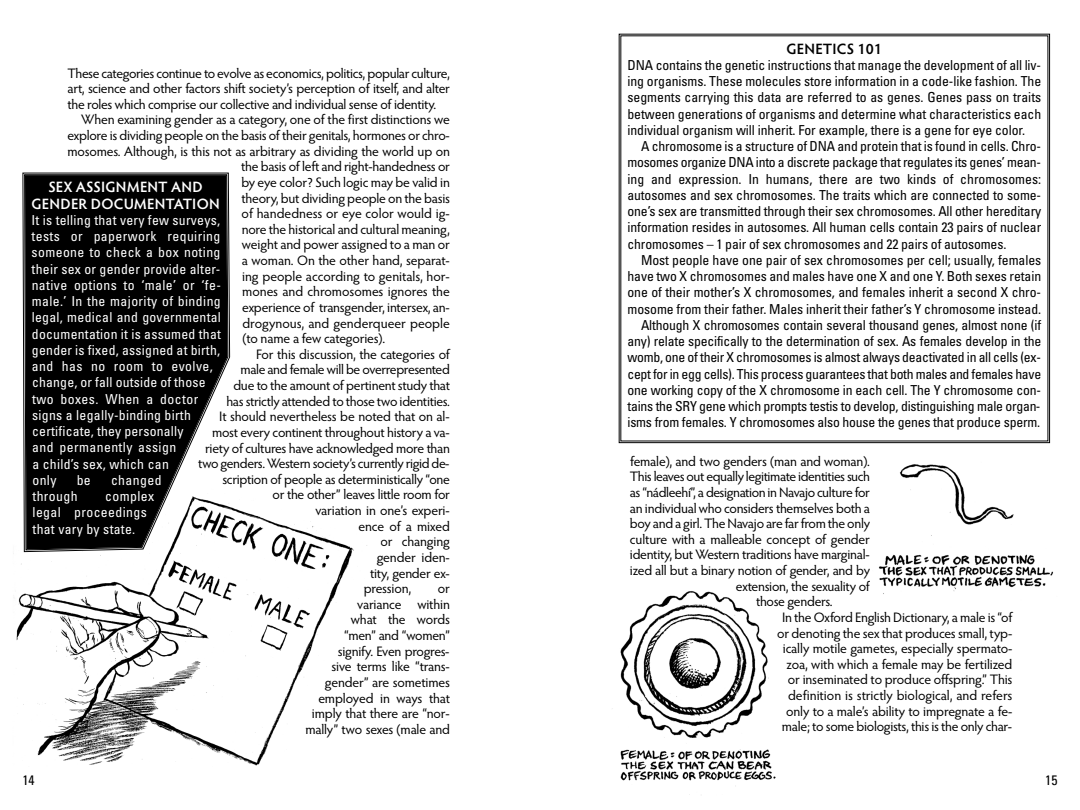
<style>
.page{position:relative;width:1080px;height:810px;background:#fff}
.page>*{position:absolute;margin:0;border:0;box-sizing:border-box;transform-origin:0 0}
.t1{font:600 15px/16.2px "Hypatia Sans Pro";letter-spacing:.015em;color:#fff;text-align:center}
.t2{font:600 15px "Hypatia Sans Pro";letter-spacing:.015em;color:#000}
.t3{font:13.75px/15.6px "Hypatia Sans Pro";letter-spacing:-.02em;color:#000;text-align:right}
.t4{font:condensed 13.75px/16.2px "Univers";letter-spacing:-.015em;color:#000;text-align:justify}
.t5{font:condensed 13.75px/16.2px "Univers";letter-spacing:.02em;color:#fff}
.t6{font:13.75px "Hypatia Sans Pro";color:#000}
</style>
<div class="page">
<img style="left:879px;top:464px;width:175px;height:130px">
<img style="left:612px;top:591px;width:164px;height:204px">
<img style="left:13px;top:507px;width:354px;height:259px">
<svg style="left:22px;top:172px;width:208px;height:380px"></svg>
<svg style="left:24px;top:174px;width:205px;height:377px;background:#1c1c1c"></svg>
<p class="t3" style="left:68px;top:66px;width:384px">These categories continue to evolve as economics, politics, popular culture,</p>
<p class="t3" style="left:68px;top:82px;width:384px">art, science and other factors shift society’s perception of itself, and alter</p>
<p class="t3" style="left:68px;top:98px;width:370px">the roles which comprise our collective and individual sense of identity.</p>
<p class="t3" style="left:81px;top:113px;width:371px">When examining gender as a category, one of the first distinctions we</p>
<p class="t3" style="left:68px;top:129px;width:384px">explore is dividing people on the basis of their genitals, hormones or chro-</p>
<p class="t3" style="left:68px;top:145px;width:384px">mosomes. Although, is this not as arbitrary as dividing the world up on</p>
<p class="t3" style="left:241px;top:160px;width:210px">the basis of left and right-handedness or</p>
<p class="t3" style="left:241px;top:176px;width:210px">by eye color? Such logic may be valid in</p>
<p class="t3" style="left:241px;top:191px;width:210px">theory, but dividing people on the basis</p>
<p class="t6" style="left:242px;top:208px;width:210px">of handedness or eye color would ig-</p>
<p class="t3" style="left:242px;top:223px;width:210px">nore the historical and cultural meaning,</p>
<p class="t3" style="left:242px;top:238px;width:210px">weight and power assigned to a man or</p>
<p class="t3" style="left:242px;top:254px;width:209px">a woman. On the other hand, separat-</p>
<p class="t6" style="left:242px;top:271px;width:209px">ing people according to genitals, hor-</p>
<p class="t6" style="left:242px;top:286px;width:209px">mones and chromosomes ignores the</p>
<p class="t3" style="left:242px;top:301px;width:209px">experience of transgender, intersex, an-</p>
<p class="t6" style="left:242px;top:317px;width:209px">drogynous, and genderqueer people</p>
<p class="t3" style="left:242px;top:332px;width:144px">(to name a few categories).</p>
<p class="t3" style="left:256px;top:348px;width:195px">For this discussion, the categories of</p>
<p class="t3" style="left:240px;top:363px;width:211px">male and female will be overrepresented</p>
<p class="t3" style="left:233px;top:379px;width:218px">due to the amount of pertinent study that</p>
<p class="t3" style="left:226px;top:395px;width:225px">has strictly attended to those two identities.</p>
<p class="t3" style="left:219px;top:410px;width:232px">It should nevertheless be noted that on al-</p>
<p class="t3" style="left:212px;top:426px;width:239px">most every continent throughout history a va-</p>
<p class="t3" style="left:205px;top:441px;width:246px">riety of cultures have acknowledged more than</p>
<p class="t3" style="left:198px;top:457px;width:253px">two genders. Western society’s currently rigid de-</p>
<p class="t3" style="left:222px;top:473px;width:229px">scription of people as deterministically “one</p>
<p class="t3" style="left:273px;top:488px;width:179px">or the other” leaves little room for</p>
<p class="t3" style="left:315px;top:504px;width:136px">variation in one’s experi-</p>
<p class="t3" style="left:358px;top:520px;width:93px">ence of a mixed</p>
<p class="t3" style="left:381px;top:535px;width:71px">or changing</p>
<p class="t3" style="left:377px;top:551px;width:74px">gender iden-</p>
<p class="t3" style="left:370px;top:566px;width:81px">tity, gender ex-</p>
<p class="t3" style="left:364px;top:582px;width:49px">pression,</p>
<p class="t1" style="left:32px;top:181px;width:190px">SEX ASSIGNMENT AND<br>GENDER DOCUMENTATION</p>
<p class="t5" style="left:31px;top:213px;width:191px">It is telling that very few surveys, tests or paperwork requiring someone to check a box noting their sex or gender provide alter&shy;native options to ‘male’ or ‘fe&shy;male.’ In the majority of binding legal, medical and governmental documentation it is assumed that gender is fixed, assigned at birth, and has no room to evolve, change, or fall outside of those two boxes. When a doctor signs a legally-binding birth certificate, they personally<br>and permanently assign<br>a child’s sex, which can<br>only</p>
<p class="t5" style="left:77px;top:473px;width:16px">be</p>
<p class="t5" style="left:111px;top:473px;width:52px">changed</p>
<p class="t5" style="left:32px;top:489px;width:47px">through</p>
<p class="t5" style="left:33px;top:489px;width:123px;text-indent:73px">complex legal proceedings that vary by state.</p>
<p class="t3" style="left:305px;top:582px;width:146px">or<br>variance within<br>what the words<br>“men” and “women”<br>signify. Even progres-<br>sive terms like “trans&shy;gender” are sometimes employed in ways that imply that there are “nor&shy;mally” two sexes (male and</p>
<p class="t4" style="left:22px;top:773px;width:14px">14</p>
<p class="t2" style="left:787px;top:42px;width:97px">GENETICS 101</p>
<p class="t4" style="left:628px;top:58px;width:415px">DNA contains the genetic instructions that manage the development of all liv&shy;ing organisms. These molecules store information in a code-like fashion. The segments carrying this data are referred to as genes. Genes pass on traits between generations of organisms and determine what characteristics each individual organism will inherit. For example, there is a gene for eye color.</p>
<p class="t4" style="left:628px;top:139px;width:415px;text-indent:13px">A chromosome is a structure of DNA and protein that is found in cells. Chro&shy;mosomes organize DNA into a discrete package that regulates its genes’ mean&shy;ing and expression. In humans, there are two kinds of chromosomes: autosomes and sex chromosomes. The traits which are connected to some&shy;one’s sex are transmitted through their sex chromosomes. All other hereditary information resides in autosomes. All human cells contain 23 pairs of nuclear chromosomes – 1 pair of sex chromosomes and 22 pairs of autosomes.</p>
<p class="t4" style="left:628px;top:253px;width:415px;text-align:right">Most people have one pair of sex chromosomes per cell; usually, females have two X chromosomes and males have one X and one Y. Both sexes retain one of their mother’s X chromosomes, and females inherit a second X chro&shy;mosome from their father. Males inherit their father’s Y chromosome instead.<br>Although X chromosomes contain several thousand genes, almost none (if any) relate specifically to the determination of sex. As females develop in the womb, one of their X chromosomes is almost always deactivated in all cells (ex&shy;cept for in egg cells). This process guarantees that both males and females have one working copy of the X chromosome in each cell. The Y chromosome con&shy;tains the SRY gene which prompts testis to develop, distinguishing male organ&shy;isms from females. Y chromosomes also house the genes that produce sperm.</p>
<p class="t3" style="left:630px;top:455px;width:241px">female), and two genders (man and woman).</p>
<p class="t3" style="left:630px;top:470px;width:241px">This leaves out equally legitimate identities such</p>
<p class="t3" style="left:630px;top:486px;width:242px">as “nádleehí”, a designation in Navajo culture for</p>
<p class="t3" style="left:630px;top:501px;width:241px">an individual who considers themselves both a</p>
<p class="t3" style="left:630px;top:517px;width:241px">boy and a girl. The Navajo are far from the only</p>
<p class="t3" style="left:630px;top:533px;width:242px">culture with a malleable concept of gender</p>
<p class="t3" style="left:630px;top:548px;width:241px">identity, but Western traditions have marginal-</p>
<p class="t3" style="left:630px;top:564px;width:241px">ized all but a binary notion of gender, and by</p>
<p class="t3" style="left:736px;top:580px;width:136px">extension, the sexuality of</p>
<p class="t3" style="left:756px;top:595px;width:78px">those genders.</p>
<p class="t3" style="left:782px;top:611px;width:232px">In the Oxford English Dictionary, a male is “of</p>
<p class="t3" style="left:777px;top:626px;width:237px">or denoting the sex that produces small, typ-</p>
<p class="t3" style="left:783px;top:642px;width:231px">ically motile gametes, especially spermato-</p>
<p class="t3" style="left:786px;top:658px;width:228px">zoa, with which a female may be fertilized</p>
<p class="t3" style="left:788px;top:673px;width:226px">or inseminated to produce offspring.” This</p>
<p class="t3" style="left:788px;top:689px;width:226px">definition is strictly biological, and refers</p>
<p class="t3" style="left:786px;top:705px;width:228px">only to a male’s ability to impregnate a fe-</p>
<p class="t3" style="left:782px;top:720px;width:232px">male; to some biologists, this is the only char-</p>
<p class="t4" style="left:1045px;top:773px;width:14px">15</p>
</div>
